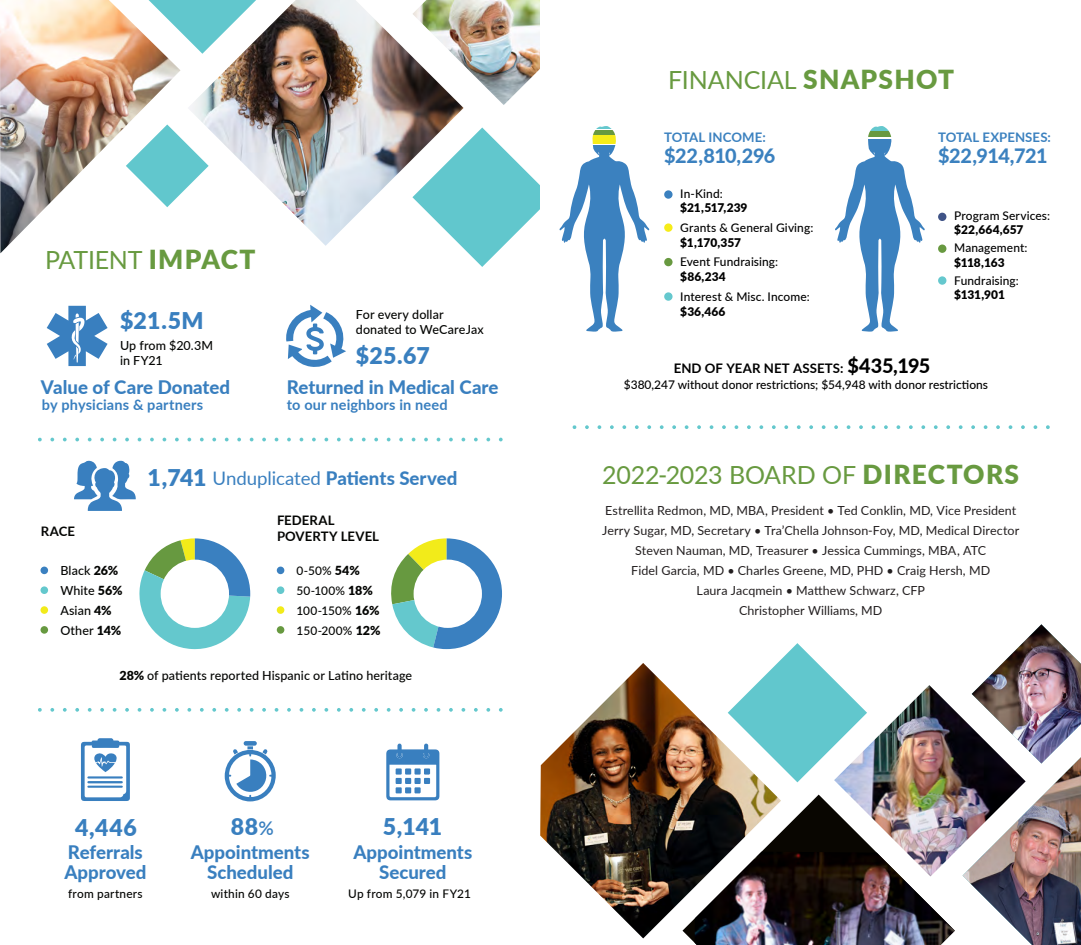
<style>
.page{position:relative;width:1081px;height:945px;background:#fff}
.page>*{position:absolute;margin:0;border:0;box-sizing:border-box;transform-origin:0 0}
.t1{font:25px "Lato";letter-spacing:-.01em;color:#689a40}
.t2{font:900 23.12px "Lato";letter-spacing:.025em;color:#397fbf}
.t3{font:900 23px "Lato";letter-spacing:.01em;color:#397fbf}
.t4{font:800 19.88px "Lato";letter-spacing:-.02em;color:#3b81bf}
.t5{font:800 18.62px/20.1px "Lato";color:#397fbf;text-align:center}
.t6{font:700 14.5px "Lato";letter-spacing:.01em;color:#397fbf}
.t7{font:700 13.25px "Lato";letter-spacing:.005em;color:#000}
.t8{font:700 13.25px "Lato";letter-spacing:.005em;color:#3b81bf}
.t9{font:700 13.12px/15.8px "Lato";color:#040503}
.t10{font:12.5px/20px "Lato";letter-spacing:.005em;color:#231f20;text-align:center}
.t11{font:500 12.5px/20px "Lato";letter-spacing:.005em;color:#040503}
.t12{font:500 12px/15.1px "Lato";letter-spacing:.005em;color:#000}
.t13{font:900 12px/14.4px "Lato";letter-spacing:-.01em;color:#000}
.t14{font:500 11.88px/20px "Lato";letter-spacing:.015em;color:#040503}
.s1{font-weight:900;font-size:26.25px}
.s2{font-weight:900;font-size:23px}
.s3{font-weight:400}
.s4{font-weight:900;font-size:12.5px}
.s5{font-weight:900}
.s6{font-weight:600;font-size:18.88px}
.s7{font-weight:500}
.s8{font-weight:800;font-size:19.88px}
</style>
<div class="page">
<img style="left:0;top:0;width:180px;height:253px">
<svg style="left:148px;top:0;width:39px;height:54px"></svg>
<img style="left:463px;top:0;width:77px;height:105px">
<svg style="left:461px;top:128px;width:79px;height:139px"></svg>
<svg style="left:126px;top:125px;width:61px;height:82px"></svg>
<img style="left:187px;top:0;width:276px;height:246px">
<svg style="left:47px;top:306px;width:60px;height:60px"></svg>
<svg style="left:286px;top:305px;width:60px;height:62px"></svg>
<svg style="left:74px;top:461px;width:62px;height:50px"></svg>
<svg style="left:139px;top:538px;width:111px;height:112px"></svg>
<div style="left:40px;top:567px;width:8px;height:7px;background:#3a80c0;border-radius:50%"></div>
<div style="left:40px;top:586px;width:8px;height:8px;background:#64c8cd;border-radius:50%"></div>
<div style="left:40px;top:606px;width:8px;height:8px;background:#f2eb1a;border-radius:50%"></div>
<div style="left:40px;top:626px;width:8px;height:8px;background:#679940;border-radius:50%"></div>
<svg style="left:391px;top:538px;width:111px;height:111px"></svg>
<div style="left:277px;top:567px;width:7px;height:7px;background:#3a80c0;border-radius:50%"></div>
<div style="left:277px;top:586px;width:7px;height:8px;background:#64c8cd;border-radius:50%"></div>
<div style="left:277px;top:606px;width:7px;height:8px;background:#f2eb1a;border-radius:50%"></div>
<div style="left:277px;top:626px;width:7px;height:8px;background:#679940;border-radius:50%"></div>
<div style="left:161px;top:560px;width:68px;height:68px;background:#fff;border-radius:50%"></div>
<div style="left:413px;top:560px;width:69px;height:68px;background:#fff;border-radius:50%"></div>
<svg style="left:386px;top:743px;width:53px;height:57px"></svg>
<svg style="left:224px;top:741px;width:52px;height:61px"></svg>
<svg style="left:81px;top:738px;width:49px;height:63px"></svg>
<svg style="left:50px;top:708px;width:452px;height:4px"></svg>
<svg style="left:38px;top:708px;width:4px;height:4px"></svg>
<svg style="left:50px;top:438px;width:452px;height:3px"></svg>
<svg style="left:38px;top:438px;width:4px;height:3px"></svg>
<div style="left:664px;top:190px;width:8px;height:9px;background:#3b81bf;border-radius:50%"></div>
<div style="left:664px;top:223px;width:8px;height:9px;background:#f6ec19;border-radius:50%"></div>
<div style="left:664px;top:258px;width:8px;height:8px;background:#689940;border-radius:50%"></div>
<div style="left:664px;top:292px;width:8px;height:9px;background:#65c8ce;border-radius:50%"></div>
<svg style="left:937px;top:213px;width:9px;height:8px"></svg>
<svg style="left:937px;top:245px;width:9px;height:8px"></svg>
<svg style="left:937px;top:276px;width:9px;height:9px"></svg>
<svg style="left:559px;top:145px;width:89px;height:187px"></svg>
<svg style="left:593px;top:130px;width:22px;height:4px"></svg>
<svg style="left:592px;top:136px;width:24px;height:8px"></svg>
<hr style="left:559px;top:126px;width:89px;height:3px;background:#65c8ce">
<svg style="left:835px;top:139px;width:89px;height:193px"></svg>
<svg style="left:868px;top:132px;width:24px;height:5px"></svg>
<svg style="left:871px;top:126px;width:17px;height:4px"></svg>
<svg style="left:1046px;top:425px;width:3px;height:4px"></svg>
<svg style="left:585px;top:425px;width:451px;height:4px"></svg>
<svg style="left:572px;top:425px;width:4px;height:4px"></svg>
<img style="left:836px;top:685px;width:126px;height:168px">
<img style="left:690px;top:795px;width:264px;height:147px">
<img style="left:694px;top:852px;width:260px;height:93px">
<svg style="left:777px;top:643px;width:89px;height:139px"></svg>
<img style="left:962px;top:718px;width:118px;height:227px">
<img style="left:971px;top:624px;width:109px;height:140px">
<img style="left:540px;top:663px;width:240px;height:275px">
<p class="t1" style="left:45px;top:242px;width:212px">PATIENT <span class="s1">IMPACT</span></p>
<p class="t3" style="left:120px;top:303px;width:85px">$21.5M</p>
<p class="t11" style="left:356px;top:306px;width:129px;line-height:15px">For every dollar donated to WeCareJax</p>
<p class="t11" style="left:120px;top:338px;width:94px;line-height:15px">Up from $20.3M in FY21</p>
<p class="t3" style="left:356px;top:339px;width:75px">$25.67</p>
<p class="t5" style="left:287px;top:376px;width:213px">Returned in Medical Care</p>
<p class="t6" style="left:287px;top:394px;width:162px">to our neighbors in need</p>
<p class="t5" style="left:41px;top:376px;width:190px">Value of Care Donated</p>
<p class="t6" style="left:42px;top:394px;width:163px">by physicians &amp; partners</p>
<p class="t5" style="left:147px;top:468px;width:311px"><span class="s2">1,741</span> <span class="s3">Unduplicated</span> Patients Served</p>
<p class="t9" style="left:277px;top:512px;width:104px">FEDERAL<br>POVERTY LEVEL</p>
<p class="t14" style="left:296px;top:560px;width:85px">0-50% <span class="s4">54%<br></span>50-100% <span class="s4">18%<br></span>100-150% <span class="s4">16%<br></span>150-200% <span class="s4">12%</span></p>
<p class="t9" style="left:41px;top:523px;width:36px">RACE</p>
<p class="t11" style="left:60px;top:560px;width:64px">Black <span class="s5">26%<br></span>White <span class="s5">56%<br></span>Asian <span class="s5">4%<br></span>Other <span class="s5">14%</span></p>
<p class="t11" style="left:119px;top:665px;width:294px"><span class="s5">28%</span> of patients reported Hispanic or Latino heritage</p>
<p class="t2" style="left:75px;top:810px;width:63px">4,446</p>
<p class="t5" style="left:64px;top:841px;width:84px;text-align:left">Referrals<br>Approved</p>
<p class="t2" style="left:231px;top:810px;width:45px">88<span class="s6">%</span></p>
<p class="t5" style="left:191px;top:841px;width:120px">Appointments<br>Scheduled</p>
<p class="t14" style="left:68px;top:883px;width:76px">from partners</p>
<p class="t14" style="left:211px;top:883px;width:80px">within 60 days</p>
<p class="t2" style="left:383px;top:810px;width:61px">5,141</p>
<p class="t5" style="left:353px;top:841px;width:120px">Appointments<br>Secured</p>
<p class="t14" style="left:348px;top:883px;width:124px">Up from 5,079 in FY21</p>
<p class="t1" style="left:668px;top:62px;width:287px">FINANCIAL <span class="s1">SNAPSHOT</span></p>
<p class="t8" style="left:664px;top:128px;width:103px">TOTAL INCOME:</p>
<p class="t4" style="left:664px;top:141px;width:113px">$22,810,296</p>
<p class="t13" style="left:680px;top:186px;width:69px"><span class="s7">In-Kind: </span>$21,517,239</p>
<p class="t12" style="left:680px;top:220px;width:135px">Grants &amp; General Giving: <span class="s5">$1,170,357</span></p>
<p class="t12" style="left:680px;top:254px;width:99px">Event Fundraising: <span class="s5">$86,234</span></p>
<p class="t12" style="left:680px;top:289px;width:131px">Interest &amp; Misc. Income: <span class="s5">$36,466</span></p>
<p class="t8" style="left:937px;top:128px;width:114px">TOTAL EXPENSES:</p>
<p class="t4" style="left:937px;top:141px;width:111px">$22,914,721</p>
<p class="t12" style="left:953px;top:208px;width:97px;line-height:14.4px">Program Services: <span class="s5">$22,664,657</span></p>
<p class="t12" style="left:953px;top:239px;width:75px">Management: <span class="s5">$118,163</span></p>
<p class="t12" style="left:953px;top:272px;width:66px;line-height:14.4px">Fundraising: <span class="s5">$131,901</span></p>
<p class="t7" style="left:673px;top:358px;width:258px">END OF YEAR NET ASSETS: <span class="s8">$435,195</span></p>
<p class="t12" style="left:623px;top:377px;width:365px">$380,247 without donor restrictions; $54,948 with donor restrictions</p>
<p class="t1" style="left:602px;top:457px;width:418px">2022-2023 BOARD OF <span class="s1">DIRECTORS</span></p>
<p class="t10" style="left:605px;top:500px;width:412px">Estrellita Redmon, MD, MBA, President • Ted Conklin, MD, Vice President</p>
<p class="t10" style="left:602px;top:520px;width:418px">Jerry Sugar, MD, Secretary • Tra’Chella Johnson-Foy, MD, Medical Director</p>
<p class="t10" style="left:631px;top:540px;width:360px">Steven Nauman, MD, Treasurer • Jessica Cummings, MBA, ATC Fidel Garcia, MD • Charles Greene, MD, PHD • Craig Hersh, MD Laura Jacqmein • Matthew Schwarz, CFP<br>Christopher Williams, MD</p>
</div>
